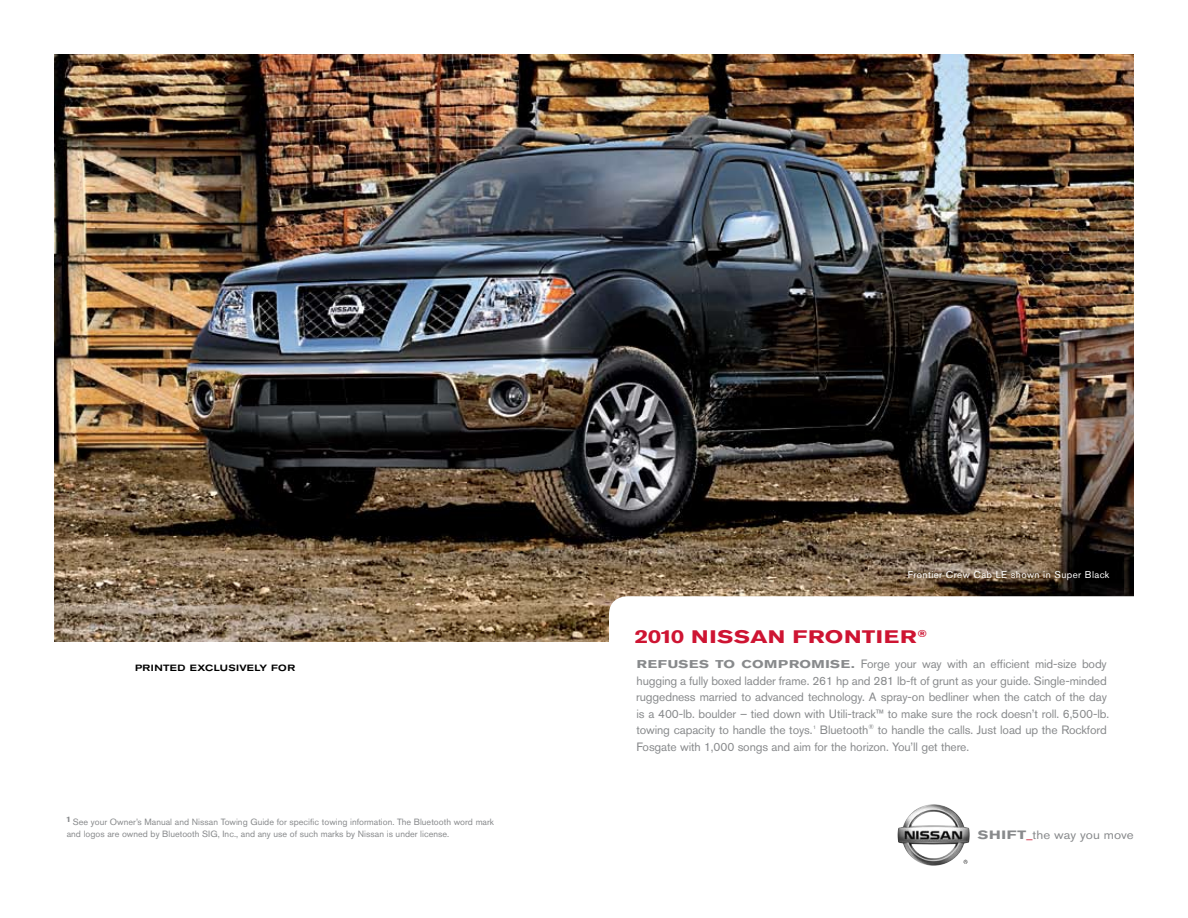
<style>
.page{position:relative;width:1188px;height:918px;background:#fff}
.page>*{position:absolute;margin:0;border:0;box-sizing:border-box;transform-origin:0 0}
.t1{font:700 18px "Nissan";letter-spacing:.015em;color:#ce1432;scale:1.15 1}
.t2{font:12px/16.5px "Akzidenz Grotesk Pro";letter-spacing:-.01em;color:#888a8c}
.t3{font:12px "Akzidenz Grotesk Pro";letter-spacing:-.01em;color:#888a8c;scale:1.1 1}
.t4{font:700 11.25px "Nissan";letter-spacing:.015em;color:#888a8c;scale:1.15 1}
.t5{font:9.75px "Akzidenz Grotesk Pro";letter-spacing:.04em;color:#fff}
.t6{font:9px/12px "Akzidenz Grotesk Pro";color:#888a8c}
.t7{font:500 expanded 9px "Akzidenz Grotesk Pro";letter-spacing:.045em;color:#000}
.t8{font:5.25px "Akzidenz Grotesk Pro";color:#888a8c}
.s1{font-family:"Nissan";font-weight:700;font-size:11.25px}
.s2{font-family:"Nissan";font-weight:700}
.s3{font-size:10.2px;color:#ce1432}
</style>
<div class="page">
<img style="left:54px;top:54px;width:1080px;height:588px">
<div style="left:609px;top:596px;width:572px;height:87px;background:#fff;border-radius:18px"></div>
<img style="left:898px;top:804px;width:40px;height:62px">
<svg style="left:963px;top:860px;width:5px;height:4px"></svg>
<p class="t7" style="left:135px;top:662px;width:161px">PRINTED EXCLUSIVELY FOR</p>
<p class="t6" style="left:67px;top:816px;width:429px"><sup>1</sup> See your Owner’s Manual and Nissan Towing Guide for specific towing information. The Bluetooth word mark and logos are owned by Bluetooth SIG, Inc., and any use of such marks by Nissan is under license.</p>
<p class="t5" style="left:908px;top:568px;width:203px">Frontier Crew Cab LE shown in Super Black</p>
<h1 class="t1" style="left:635px;top:625px;width:256px">2010 NISSAN FRONTIER®</h1>
<p class="t2" style="left:636px;top:656px;width:474px;text-indent:215px"><span class="s1">.</span> Forge your way with an efficient mid-size body hugging a fully boxed ladder frame. 261 hp and 281 lb-ft of grunt as your guide. Single-minded ruggedness married to advanced technology. A spray-on bedliner when the catch of the day is a 400-lb. boulder – tied down with Utili-track™ to make sure the rock doesn’t roll. 6,500-lb. towing capacity to handle the toys.</p>
<p class="t4" style="left:637px;top:657px;width:10px">REF</p>
<p class="t4" style="left:667px;top:657px;width:20px">USES</p>
<p class="t4" style="left:716px;top:657px;width:10px">TO</p>
<p class="t4" style="left:742px;top:657px;width:46px">COMPRO</p>
<p class="t4" style="left:811px;top:657px;width:21px">MISE</p>
<p class="t2" style="left:636px;top:722px;width:472px;text-indent:183px">Bluetooth<sup>®</sup> to handle the calls. Just load up the Rockford<br>Fosgate with 1,000 songs and aim for the horizon. You’ll get there.</p>
<p class="t8" style="left:813px;top:724px;width:5px">1</p>
<p class="t3" style="left:978px;top:827px;width:143px"><span class="s2">SHIFT</span><span class="s3">_</span>the way you move</p>
</div>
